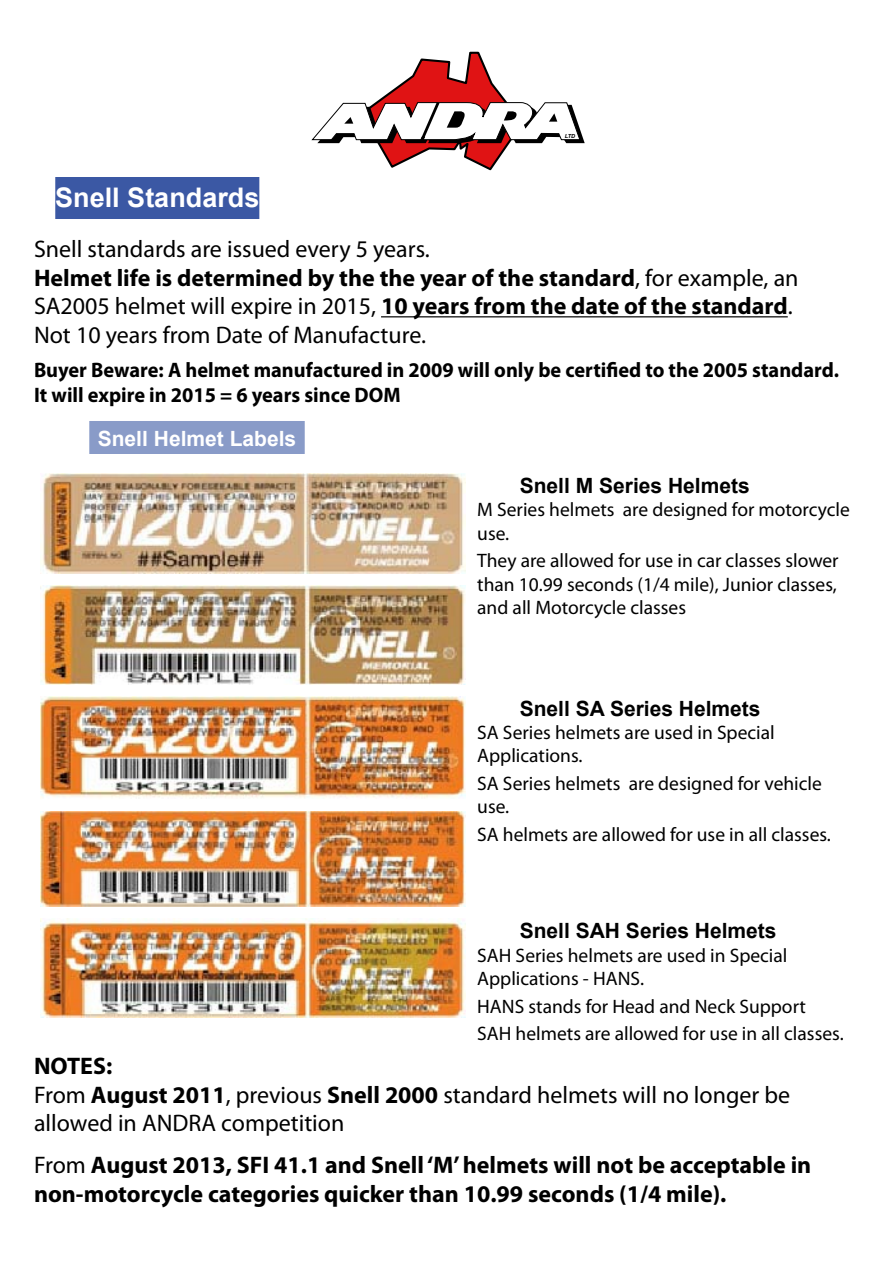
<style>
.page{position:relative;width:893px;height:1263px;background:#fff}
.page>*{position:absolute;margin:0;border:0;box-sizing:border-box;transform-origin:0 0}
._2_Chapter_Title{font:700 27px "Arial";color:#fff}
._10_Text_Normal{font:700 24px/28.8px "Myriad Pro";color:#000}
._10_Text_Normal-2{font:24px/28.8px "Myriad Pro";color:#000}
._10_Text_Normal-3{font:700 21px "Myriad Pro";color:#000}
._3_Subchapter_Title{font:700 21px "Arial";color:#000}
.SubChapter_Hightligh{font:700 21px "Arial";color:#fff}
._11_Text_Close_Lines{font:19.5px/23.4px "Myriad Pro";color:#000}
.t1{font:italic 700 5.55px "Arial";color:#000}
.s1{font-weight:400}
.s2{font-weight:700}
</style>
<div class="page">
<svg style="left:311px;top:51px;width:274px;height:120px"></svg>
<div style="left:55px;top:177px;width:204px;height:42px;background:#3b58a4"></div>
<hr style="left:381px;top:316px;width:407px;height:1px;background:#000">
<div style="left:89px;top:421px;width:216px;height:33px;background:#899bc8"></div>
<img style="left:40px;top:473px;width:425px;height:101px">
<img style="left:40px;top:586px;width:425px;height:98px">
<img style="left:40px;top:696px;width:425px;height:103px">
<img style="left:40px;top:811px;width:425px;height:96px">
<img style="left:40px;top:919px;width:425px;height:99px">
<p class="t1" style="left:565px;top:132px;width:12px">LTD</p>
<p class="_2_Chapter_Title" style="left:55px;top:179px;width:206px">Snell Standards</p>
<p class="_10_Text_Normal-2" style="left:34px;top:234px;width:397px">Snell standards are issued every 5 years.</p>
<p class="_10_Text_Normal" style="left:34px;top:262px;width:766px">Helmet life is determined by the the year of the standard<span class="s1">, for example, an<br>SA2005 helmet will expire in 2015,</span> 10 years from the date of the standard<span class="s1">.</span></p>
<p class="_10_Text_Normal-2" style="left:34px;top:320px;width:394px">Not 10 years from Date of Manufacture.</p>
<p class="_10_Text_Normal-3" style="left:34px;top:356px;width:806px">Buyer Beware: A helmet manufactured in 2009 will only be certified to the 2005 standard.</p>
<p class="_10_Text_Normal-3" style="left:34px;top:381px;width:368px">It will expire in 2015 = 6 years since DOM</p>
<p class="SubChapter_Hightligh" style="left:98px;top:425px;width:200px">Snell Helmet Labels</p>
<p class="_3_Subchapter_Title" style="left:520px;top:472px;width:231px">Snell M Series Helmets</p>
<p class="_11_Text_Close_Lines" style="left:477px;top:498px;width:374px">M Series helmets are designed for motorcycle use.</p>
<p class="_11_Text_Close_Lines" style="left:477px;top:549px;width:363px;text-align:justify">They are allowed for use in car classes slower than 10.99 seconds (1/4 mile), Junior classes, and all Motorcycle classes</p>
<p class="_3_Subchapter_Title" style="left:520px;top:694px;width:242px">Snell SA Series Helmets</p>
<p class="_11_Text_Close_Lines" style="left:477px;top:720px;width:299px">SA Series helmets are used in Special<br>Applications.</p>
<p class="_11_Text_Close_Lines" style="left:477px;top:771px;width:346px">SA Series helmets are designed for vehicle use.</p>
<p class="_11_Text_Close_Lines" style="left:477px;top:822px;width:355px">SA helmets are allowed for use in all classes.</p>
<p class="_3_Subchapter_Title" style="left:520px;top:917px;width:258px">Snell SAH Series Helmets</p>
<p class="_11_Text_Close_Lines" style="left:477px;top:943px;width:312px">SAH Series helmets are used in Special<br>Applications - HANS.</p>
<p class="_11_Text_Close_Lines" style="left:477px;top:994px;width:330px">HANS stands for Head and Neck Support</p>
<p class="_11_Text_Close_Lines" style="left:477px;top:1022px;width:368px">SAH helmets are allowed for use in all classes.</p>
<p class="_10_Text_Normal" style="left:34px;top:1050px;width:80px">NOTES:</p>
<p class="_10_Text_Normal-2" style="left:34px;top:1080px;width:758px">From <span class="s2">August 2011</span>, previous <span class="s2">Snell 2000</span> standard helmets will no longer be allowed in ANDRA competition</p>
<p class="_10_Text_Normal" style="left:34px;top:1150px;width:779px"><span class="s1">From</span> August 2013, SFI 41.1 and Snell ‘M’ helmets will not be acceptable in non-motorcycle categories quicker than 10.99 seconds (1/4 mile).</p>
</div>
